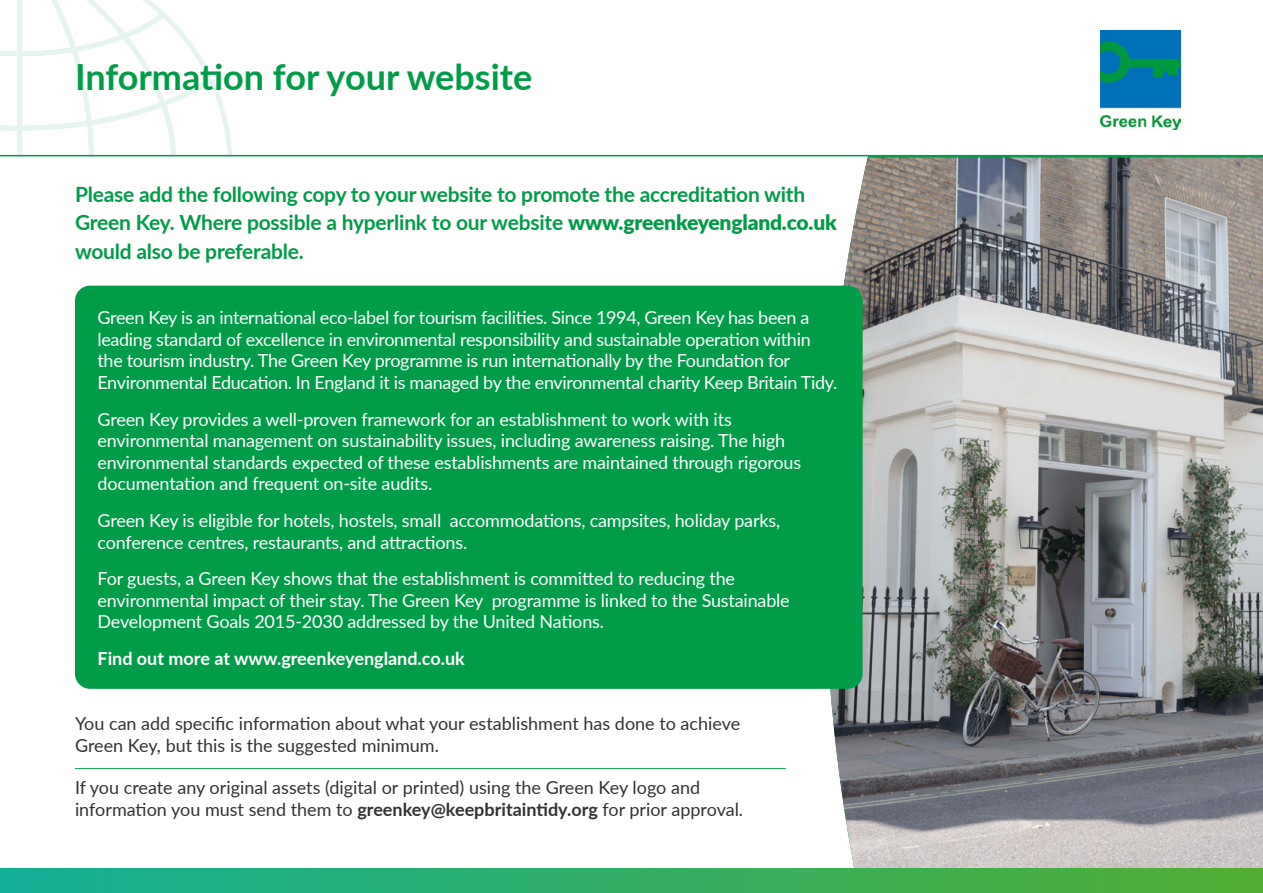
<style>
.page{position:relative;width:1263px;height:893px;background:#fff}
.page>*{position:absolute;margin:0;border:0;box-sizing:border-box;transform-origin:0 0}
.t1{font:700 36px "Lato";color:#009c48}
.t2{font:700 21px/28.5px "Lato";letter-spacing:-.01em;color:#009c48}
.t3{font:18px/21.6px "Lato";letter-spacing:-.01em;color:#fff}
.t4{font:18px/21.6px "Lato";color:#333}
.t5{font:700 18px "Lato";color:#fff}
.s1{font-weight:900}
.s2{font-weight:700}
</style>
<div class="page">
<img style="left:824px;top:158px;width:439px;height:710px">
<div style="left:0;top:868px;width:1263px;height:25px;background:linear-gradient(to right,#14af97,#51ae33)"></div>
<div style="left:75px;top:286px;width:787px;height:403px;background:#009c48;border-radius:15px"></div>
<hr style="left:75px;top:768px;width:711px;height:1px;background:#009c48">
<svg style="left:0;top:0;width:235px;height:155px"></svg>
<hr style="left:0;top:155px;width:1263px;height:1px;background:#009c48">
<img style="left:1101px;top:30px;width:79px;height:100px">
<p class="t1" style="left:75px;top:51px;width:459px">Information for your website</p>
<p class="t2" style="left:75px;top:179px;width:763px">Please add the following copy to your website to promote the accreditation with<br>Green Key. Where possible a hyperlink to our website <span class="s1">www.greenkeyengland.co.uk </span>would also be preferable.</p>
<p class="t3" style="left:98px;top:306px;width:741px">Green Key is an international eco-label for tourism facilities. Since 1994, Green Key has been a leading standard of excellence in environmental responsibility and sustainable operation within the tourism industry. The Green Key programme is run internationally by the Foundation for Environmental Education. In England it is managed by the environmental charity Keep Britain Tidy.</p>
<p class="t3" style="left:98px;top:407px;width:705px">Green Key provides a well-proven framework for an establishment to work with its environmental management on sustainability issues, including awareness raising. The high environmental standards expected of these establishments are maintained through rigorous documentation and frequent on-site audits.</p>
<p class="t3" style="left:98px;top:509px;width:684px">Green Key is eligible for hotels, hostels, small accommodations, campsites, holiday parks, conference centres, restaurants, and attractions.</p>
<p class="t3" style="left:98px;top:567px;width:694px">For guests, a Green Key shows that the establishment is committed to reducing the environmental impact of their stay. The Green Key programme is linked to the Sustainable<br>Development Goals 2015-2030 addressed by the United Nations.</p>
<p class="t5" style="left:98px;top:645px;width:369px">Find out more at www.greenkeyengland.co.uk</p>
<p class="t4" style="left:75px;top:712px;width:667px">You can add specific information about what your establishment has done to achieve<br>Green Key, but this is the suggested minimum.</p>
<p class="t4" style="left:75px;top:776px;width:670px">If you create any original assets (digital or printed) using the Green Key logo and information you must send them to <span class="s2">greenkey@keepbritaintidy.org</span> for prior approval.</p>
</div>
